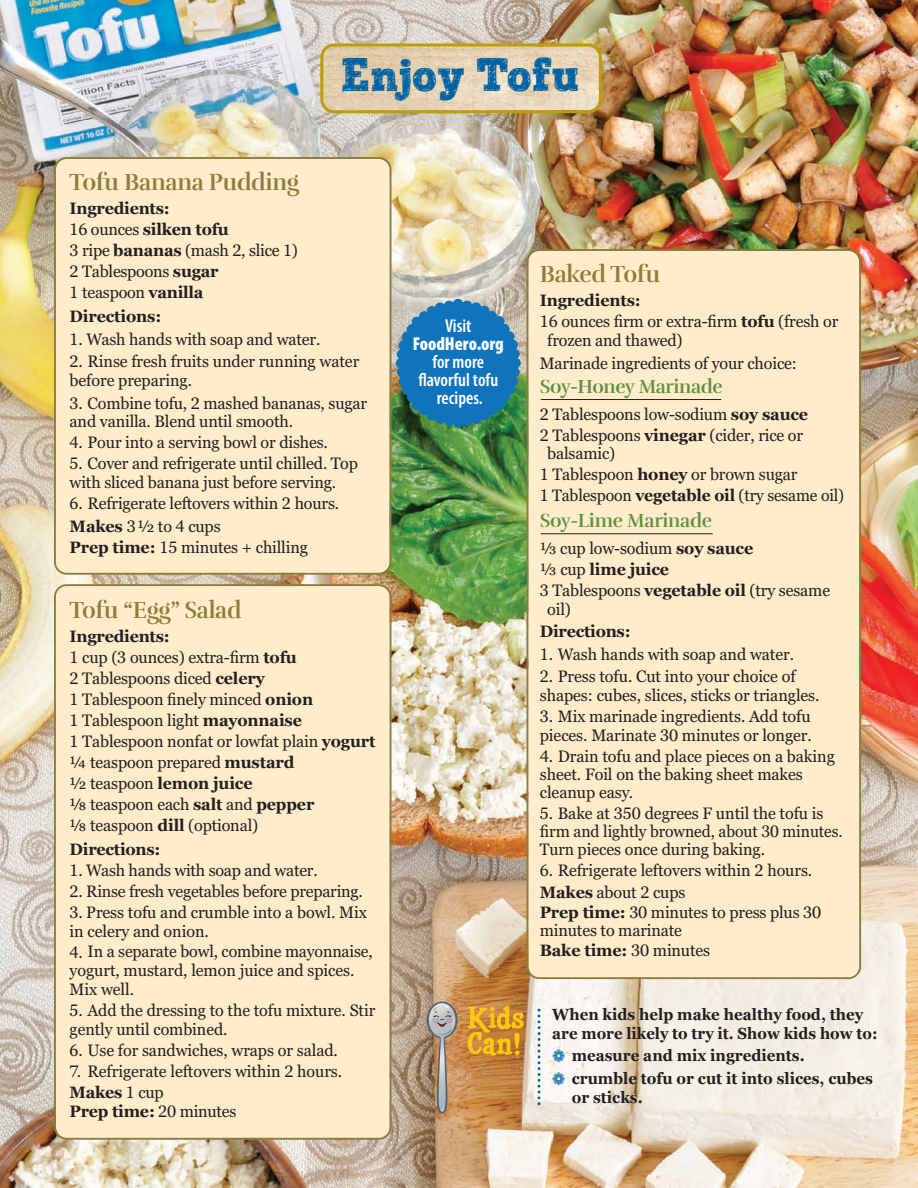
<style>
.page{position:relative;width:918px;height:1188px;background:#fff}
.page>*{position:absolute;margin:0;border:0;box-sizing:border-box;transform-origin:0 0}
.t1{font:45.3px "Posterizer KG Sketch";letter-spacing:.01em;color:#0063a4}
.t2{font:24px "Rufina Stencil Bold";letter-spacing:-.01em;color:#8b7d3d;scale:.96 1}
.t3{font:24px "Rufina Stencil Bold";letter-spacing:-.01em;color:#8b7d3d;scale:.95 1}
.t4{font:19.5px "Rufina Stencil Bold";letter-spacing:-.015em;color:#5e8f42}
.t5{font:600 condensed 18.75px "Myriad Pro";color:#fff}
.t6{font:900 condensed 18.75px "Myriad Pro";color:#fff}
.t7{font:16.5px/18px "Georgia Pro";letter-spacing:-.01em;color:#231f20}
.t8{font:700 16.5px "Georgia";letter-spacing:-.015em;color:#231f20}
.t9{font:16.5px "Georgia Pro";letter-spacing:-.01em;color:#231f20;scale:.96 1}
.t10{font:700 16.2px/19.2px "Georgia";color:#231f20;scale:.94 1}
.s1{font-family:"Georgia Pro";font-weight:400}
.s2{font-family:"Georgia";font-weight:700}
.s3{font-weight:700}
.s4{font-family:"Georgia"}
.s5{font-weight:400}
.s6{color:#0063a4}
</style>
<div class="page">
<img style="left:0;top:0;width:918px;height:1188px">
<svg style="left:320px;top:44px;width:282px;height:69px;background:#e1cda4"></svg>
<div style="left:527px;top:249px;width:334px;height:730px;background:#feecca"></div>
<svg style="left:396px;top:299px;width:125px;height:129px;background:#2c7daa"></svg>
<div style="left:54px;top:157px;width:337px;height:418px;background:#feecca"></div>
<svg style="left:538px;top:1009px;width:3px;height:96px"></svg>
<div style="left:54px;top:584px;width:337px;height:556px;background:#feecca"></div>
<svg style="left:427px;top:1002px;width:31px;height:36px"></svg>
<svg style="left:467px;top:1006px;width:57px;height:50px;background:#d89a29"></svg>
<svg style="left:429px;top:1003px;width:27px;height:110px;background:#ac9784"></svg>
<hr style="left:541px;top:399px;width:180px;height:1px;background:#231f20">
<hr style="left:541px;top:533px;width:172px;height:1px;background:#231f20">
<p class="t1" style="left:341px;top:49px;width:240px">Enjoy Tofu</p>
<p class="t2" style="left:70px;top:172px;width:241px">Tofu Banana Pudding</p>
<p class="t8" style="left:70px;top:199px;width:102px">Ingredients:</p>
<p class="t8" style="left:70px;top:220px;width:161px"><span class="s1">16 ounces</span> silken tofu</p>
<p class="t7" style="left:70px;top:243px;width:230px">3 ripe <span class="s2">bananas</span> (mash 2, slice 1)</p>
<p class="t7" style="left:70px;top:264px;width:150px">2 Tablespoons <span class="s2">sugar</span></p>
<p class="t7" style="left:70px;top:285px;width:135px">1 teaspoon <span class="s2">vanilla</span></p>
<p class="t8" style="left:70px;top:307px;width:93px">Directions:</p>
<p class="t7" style="left:70px;top:331px;width:252px">1. Wash hands with soap and water.</p>
<p class="t7" style="left:70px;top:354px;width:291px">2. Rinse fresh fruits under running water</p>
<p class="t7" style="left:70px;top:373px;width:124px">before preparing.</p>
<p class="t7" style="left:70px;top:395px;width:299px">3. Combine tofu, 2 mashed bananas, sugar</p>
<p class="t7" style="left:70px;top:414px;width:225px">and vanilla. Blend until smooth.</p>
<p class="t7" style="left:70px;top:435px;width:260px">4. Pour into a serving bowl or dishes.</p>
<p class="t7" style="left:70px;top:456px;width:290px">5. Cover and refrigerate until chilled. Top</p>
<p class="t7" style="left:70px;top:475px;width:268px">with sliced banana just before serving.</p>
<p class="t7" style="left:70px;top:496px;width:271px">6. Refrigerate leftovers within 2 hours.</p>
<p class="t7" style="left:70px;top:518px;width:153px"><span class="s2">Makes</span> 3½ to 4 cups</p>
<p class="t7" style="left:70px;top:539px;width:240px"><span class="s2">Prep time:</span> 15 minutes + chilling</p>
<p class="t3" style="left:70px;top:599px;width:182px">Tofu “Egg” Salad</p>
<p class="t8" style="left:70px;top:627px;width:102px">Ingredients:</p>
<p class="t7" style="left:70px;top:649px;width:229px">1 cup (3 ounces) extra-firm <span class="s2">tofu</span></p>
<p class="t7" style="left:70px;top:670px;width:197px">2 Tablespoons diced <span class="s2">celery</span></p>
<p class="t7" style="left:70px;top:691px;width:245px">1 Tablespoon finely minced <span class="s2">onion</span></p>
<p class="t7" style="left:70px;top:712px;width:234px">1 Tablespoon light <span class="s2">mayonnaise</span></p>
<p class="t7" style="left:70px;top:733px;width:307px">1 Tablespoon nonfat or lowfat plain <span class="s2">yogurt</span></p>
<p class="t7" style="left:70px;top:754px;width:226px">¼ teaspoon prepared <span class="s2">mustard</span></p>
<p class="t8" style="left:70px;top:774px;width:185px"><span class="s1">½ teaspoon</span> lemon juice</p>
<p class="t7" style="left:70px;top:796px;width:246px">⅛ teaspoon each <span class="s2">salt</span> and <span class="s2">pepper</span></p>
<p class="t7" style="left:70px;top:817px;width:190px">⅛ teaspoon <span class="s2">dill</span> (optional)</p>
<p class="t8" style="left:70px;top:840px;width:92px">Directions:</p>
<p class="t7" style="left:70px;top:862px;width:250px">1. Wash hands with soap and water.</p>
<p class="t7" style="left:70px;top:883px;width:295px">2. Rinse fresh vegetables before preparing.</p>
<p class="t7" style="left:70px;top:904px;width:299px">3. Press tofu and crumble into a bowl. Mix</p>
<p class="t7" style="left:70px;top:923px;width:141px">in celery and onion.</p>
<p class="t7" style="left:70px;top:944px;width:305px">4. In a separate bowl, combine mayonnaise,</p>
<p class="t7" style="left:70px;top:962px;width:286px;line-height:18.8px">yogurt, mustard, lemon juice and spices.<br>Mix well.</p>
<p class="t7" style="left:70px;top:1003px;width:307px">5. Add the dressing to the tofu mixture. Stir</p>
<p class="t7" style="left:70px;top:1021px;width:159px">gently until combined.</p>
<p class="t7" style="left:70px;top:1042px;width:270px">6. Use for sandwiches, wraps or salad.</p>
<p class="t7" style="left:70px;top:1063px;width:274px">7. Refrigerate leftovers within 2 hours.</p>
<p class="t8" style="left:70px;top:1083px;width:96px">Makes <span class="s1">1 cup</span></p>
<p class="t8" style="left:70px;top:1102px;width:168px">Prep time: <span class="s1">20 minutes</span></p>
<p class="t5" style="left:445px;top:314px;width:28px">Visit</p>
<p class="t6" style="left:413px;top:337px;width:93px">FoodHero.org</p>
<p class="t5" style="left:432px;top:350px;width:53px">for more</p>
<p class="t5" style="left:418px;top:368px;width:81px">flavorful tofu</p>
<p class="t5" style="left:437px;top:387px;width:48px">recipes.</p>
<p class="t2" style="left:540px;top:264px;width:127px">Baked Tofu</p>
<p class="t8" style="left:540px;top:291px;width:103px">Ingredients:</p>
<p class="t7" style="left:540px;top:314px;width:300px">16 ounces firm or extra-firm <span class="s3">tofu</span> (fresh or</p>
<p class="t7" style="left:547px;top:333px;width:137px">frozen and thawed)</p>
<p class="t7" style="left:540px;top:355px;width:259px">Marinade ingredients of your choice:</p>
<p class="t4" style="left:540px;top:378px;width:185px">Soy-Honey Marinade</p>
<p class="t7" style="left:540px;top:406px;width:270px">2 Tablespoons low-sodium <span class="s2">soy sauce</span></p>
<p class="t7" style="left:540px;top:427px;width:265px">2 Tablespoons <span class="s2">vinegar</span> (cider, rice or</p>
<p class="t7" style="left:547px;top:446px;width:70px">balsamic)</p>
<p class="t7" style="left:540px;top:467px;width:259px">1 Tablespoon <span class="s2">honey</span> or <span class="s4">brown sugar</span></p>
<p class="t9" style="left:540px;top:489px;width:319px">1 Tablespoon <span class="s2">vegetable oil</span> (try sesame oil)</p>
<p class="t4" style="left:540px;top:512px;width:174px">Soy-Lime Marinade</p>
<p class="t7" style="left:540px;top:540px;width:215px"><span class="s4">⅓</span> cup low-sodium <span class="s2">soy sauce</span></p>
<p class="t8" style="left:540px;top:560px;width:131px"><span class="s5">⅓</span> <span class="s1">cup</span> lime juice</p>
<p class="t7" style="left:540px;top:582px;width:292px">3 Tablespoons <span class="s2">vegetable oil</span> (try sesame</p>
<p class="t7" style="left:547px;top:601px;width:25px">oil)</p>
<p class="t8" style="left:540px;top:622px;width:92px">Directions:</p>
<p class="t7" style="left:540px;top:646px;width:256px">1. Wash hands with soap and water.</p>
<p class="t7" style="left:540px;top:669px;width:257px">2. Press tofu. Cut into your choice of</p>
<p class="t7" style="left:540px;top:687px;width:281px">shapes: cubes, slices, sticks or triangles.</p>
<p class="t7" style="left:540px;top:708px;width:272px">3. Mix marinade ingredients. Add tofu</p>
<p class="t7" style="left:540px;top:727px;width:274px">pieces. Marinate 30 minutes or longer.</p>
<p class="t7" style="left:540px;top:748px;width:297px">4. Drain tofu and place pieces on a baking</p>
<p class="t7" style="left:540px;top:766px;width:265px">sheet. Foil on the baking sheet makes cleanup easy.</p>
<p class="t7" style="left:540px;top:805px;width:285px">5. Bake at 350 degrees F until the tofu is</p>
<p class="t7" style="left:540px;top:823px;width:304px">firm and lightly browned, about 30 minutes.<br>Turn pieces once during baking.</p>
<p class="t7" style="left:540px;top:862px;width:274px">6. Refrigerate leftovers within 2 hours.</p>
<p class="t7" style="left:540px;top:885px;width:147px"><span class="s2">Makes</span> about 2 cups</p>
<p class="t7" style="left:540px;top:904px;width:283px"><span class="s2">Prep time:</span> 30 minutes to press plus 30</p>
<p class="t7" style="left:540px;top:923px;width:144px">minutes to marinate</p>
<p class="t8" style="left:540px;top:941px;width:172px">Bake time: <span class="s1">30 minutes</span></p>
<p class="t10" style="left:552px;top:1005px;width:347px">When kids help make healthy food, they are more likely to try it. Show kids how to:</p>
<p class="t10" style="left:552px;top:1046px;width:270px"><span class="s6">❁</span> measure and mix ingredients.</p>
<p class="t10" style="left:552px;top:1069px;width:343px"><span class="s6">❁</span> crumble tofu or cut it into slices, cubes</p>
<p class="t10" style="left:572px;top:1088px;width:77px">or sticks.</p>
</div>
